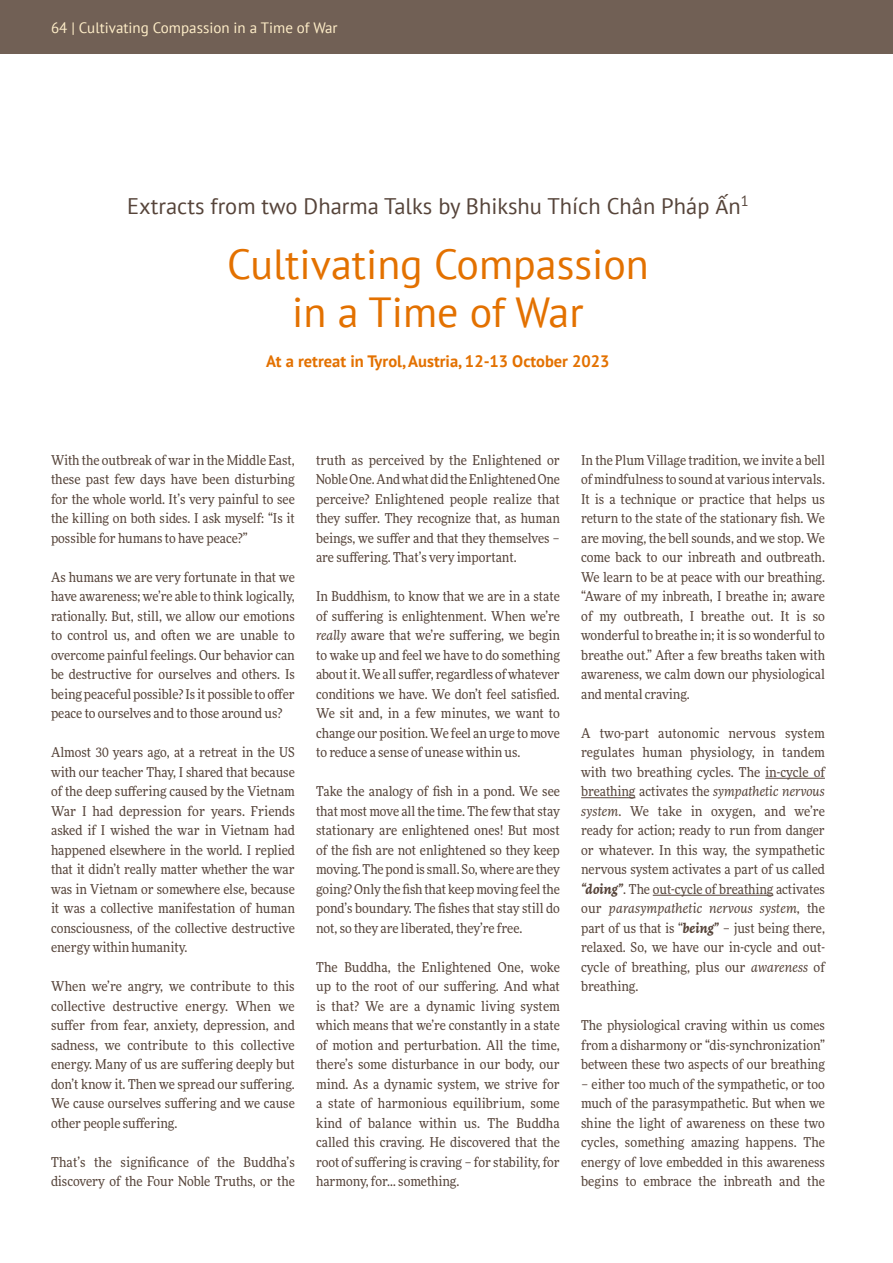
<style>
.page{position:relative;width:893px;height:1263px;background:#fff}
.page>*{position:absolute;margin:0;border:0;box-sizing:border-box;transform-origin:0 0}
._01_Head_ohne_Inhalt{font:42px/48px "PT Sans";color:#e37100;text-align:center}
._01-Head-kleiner{font:22.5px "PT Sans";color:#56443a}
._02_Subhead{font:700 16.5px "PT Sans";color:#e37100}
.t1{font:15px "PT Sans";color:#ffeec8}
._00_GT{font:13.5px/19.5px "More Pro";color:#56443a;text-align:justify;scale:.9 1}
._00_GT-2{font:13.5px/19.5px "More Pro";color:#56443a;text-align:justify;scale:.91 1}
.s1{font-family:"Calibri"}
.s2{font-style:italic}
.s3{font-weight:700;font-style:italic}
</style>
<div class="page">
<div style="left:0;top:0;width:893px;height:54px;background:#716055"></div>
<hr style="left:765px;top:778px;width:60px;height:1px;background:#56443a">
<hr style="left:581px;top:797px;width:54px;height:1px;background:#56443a">
<hr style="left:653px;top:895px;width:120px;height:1px;background:#56443a">
<p class="t1" style="left:51px;top:18px;width:288px">64 | Cultivating Compassion in a Time of War</p>
<p class="_01-Head-kleiner" style="left:127px;top:191px;width:623px">Extracts from two Dharma Talks by Bhikshu Thích Chân Pháp <span class="s1">Ấ</span>n<sup>1</sup></p>
<p class="_01_Head_ohne_Inhalt" style="left:227px;top:239px;width:423px">Cultivating Compassion in a Time of War</p>
<p class="_02_Subhead" style="left:266px;top:351px;width:345px">At a retreat in Tyrol, Austria, 12-13 October 2023</p>
<p class="_00_GT" style="left:51px;top:450px;width:272px">With the outbreak of war in the Middle East, these past few days have been disturbing for the whole world. It’s very painful to see the killing on both sides. I ask myself: “Is it possible for humans to have peace?”</p>
<p class="_00_GT" style="left:51px;top:567px;width:272px">As humans we are very fortunate in that we have awareness; we’re able to think logically, rationally. But, still, we allow our emotions to control us, and often we are unable to overcome painful feelings. Our behavior can be destructive for ourselves and others. Is being peaceful possible? Is it possible to offer peace to ourselves and to those around us?</p>
<p class="_00_GT" style="left:51px;top:742px;width:272px">Almost 30 years ago, at a retreat in the US with our teacher Thay, I shared that because of the deep suffering caused by the Vietnam War I had depression for years. Friends asked if I wished the war in Vietnam had happened elsewhere in the world. I replied that it didn’t really matter whether the war was in Vietnam or somewhere else, because it was a collective manifestation of human consciousness, of the collective destructive energy within humanity.</p>
<p class="_00_GT-2" style="left:51px;top:976px;width:269px">When we’re angry, we contribute to this collective destructive energy. When we suffer from fear, anxiety, depression, and sadness, we contribute to this collective energy. Many of us are suffering deeply but don’t know it. Then we spread our suffering.<br>We cause ourselves suffering and we cause other people suffering.</p>
<p class="_00_GT-2" style="left:51px;top:1152px;width:269px">That’s the significance of the Buddha’s discovery of the Four Noble Truths, or the</p>
<p class="_00_GT-2" style="left:316px;top:450px;width:270px">truth as perceived by the Enlightened or Noble One. And what did the Enlightened One perceive? Enlightened people realize that they suffer. They recognize that, as human beings, we suffer and that they themselves – are suffering. That’s very important.</p>
<p class="_00_GT" style="left:316px;top:586px;width:272px">In Buddhism, to know that we are in a state of suffering is enlightenment. When we’re <span class="s2">really</span> aware that we’re suffering, we begin to wake up and feel we have to do something about it. We all suffer, regardless of whatever conditions we have. We don’t feel satisfied.<br>We sit and, in a few minutes, we want to change our position. We feel an urge to move to reduce a sense of unease within us.</p>
<p class="_00_GT" style="left:316px;top:781px;width:272px">Take the analogy of fish in a pond. We see that most move all the time. The few that stay stationary are enlightened ones! But most of the fish are not enlightened so they keep moving. The pond is small. So, where are they going? Only the fish that keep moving feel the pond’s boundary. The fishes that stay still do not, so they are liberated, they’re free.</p>
<p class="_00_GT-2" style="left:316px;top:957px;width:269px">The Buddha, the Enlightened One, woke up to the root of our suffering. And what is that? We are a dynamic living system which means that we’re constantly in a state of motion and perturbation. All the time, there’s some disturbance in our body, our mind. As a dynamic system, we strive for a state of harmonious equilibrium, some kind of balance within us. The Buddha called this craving. He discovered that the root of suffering is craving – for stability, for harmony, for… something.</p>
<p class="_00_GT" style="left:581px;top:450px;width:272px">In the Plum Village tradition, we invite a bell of mindfulness to sound at various intervals.<br>It is a technique or practice that helps us return to the state of the stationary fish. We are moving, the bell sounds, and we stop. We come back to our inbreath and outbreath.<br>We learn to be at peace with our breathing. “Aware of my inbreath, I breathe in; aware of my outbreath, I breathe out. It is so wonderful to breathe in; it is so wonderful to breathe out.” After a few breaths taken with awareness, we calm down our physiological and mental craving.</p>
<p class="_00_GT-2" style="left:581px;top:723px;width:269px">A two-part autonomic nervous system regulates human physiology, in tandem with two breathing cycles. The in-cycle of breathing activates the <span class="s2">sympathetic nervous system</span>. We take in oxygen, and we’re ready for action; ready to run from danger or whatever. In this way, the sympathetic nervous system activates a part of us called <span class="s3">“doing”</span>. The out-cycle of breathing activates our <span class="s2">parasympathetic nervous system</span>, the part of us that is “<span class="s3">being”</span> – just being there, relaxed. So, we have our in-cycle and out&shy;cycle of breathing, plus our <span class="s2">awareness</span> of breathing.</p>
<p class="_00_GT" style="left:581px;top:1015px;width:272px">The physiological craving within us comes from a disharmony or “dis-synchronization” between these two aspects of our breathing</p>
<p class="_00_GT" style="left:581px;top:1074px;width:273px">– either too much of the sympathetic, or too much of the parasympathetic. But when we shine the light of awareness on these two cycles, something amazing happens. The energy of love embedded in this awareness begins to embrace the inbreath and the</p>
</div>
